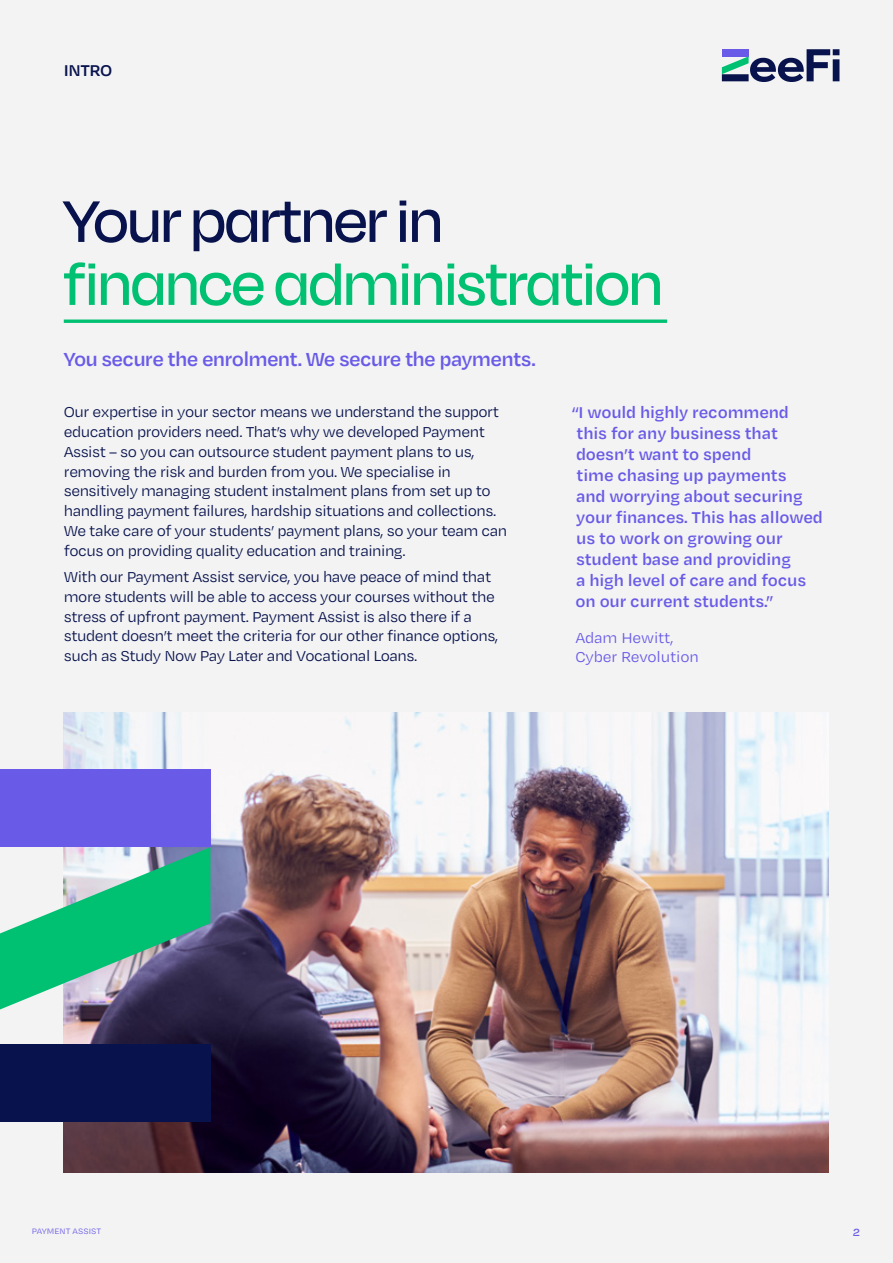
<style>
.page{position:relative;width:893px;height:1263px;background:#f3f3f3}
.page>*{position:absolute;margin:0;border:0;box-sizing:border-box;transform-origin:0 0}
.t1{font:500 67.5px "Degular Display";color:#00c072}
.t2{font:500 67.5px "Degular Display";color:#08134d}
.t3{font:600 21.75px "Degular Text";letter-spacing:-.035em;color:#695be7}
.t4{font:600 18px/21px "Degular Text";letter-spacing:-.01em;color:#695be7}
.t5{font:600 18px "Degular Text";letter-spacing:-.025em;color:#08134d}
.t6{font:16.5px/19.8px "Degular Text";letter-spacing:-.03em;color:#08134d}
.t7{font:16.5px/19.8px "Degular Text";letter-spacing:-.01em;color:#695be7}
.t8{font:600 12px "Degular Text";color:#695be7}
.t9{font:9px "Degular Text";letter-spacing:.005em;color:#695be7}
</style>
<div class="page">
<img style="left:63px;top:712px;width:766px;height:460px">
<div style="left:0;top:1044px;width:210px;height:78px;background:#08134d"></div>
<div style="left:0;top:769px;width:210px;height:78px;background:#695be7"></div>
<svg style="left:0;top:847px;width:210px;height:162px"></svg>
<svg style="left:64px;top:319px;width:603px;height:4px;background:#25c786"></svg>
<svg style="left:722px;top:49px;width:117px;height:33px"></svg>
<p class="t5" style="left:64px;top:58px;width:50px">INTRO</p>
<h1 class="t2" style="left:64px;top:183px;width:380px">Your partner in</h1>
<h1 class="t1" style="left:64px;top:246px;width:600px">finance administration</h1>
<h2 class="t3" style="left:64px;top:345px;width:473px">You secure the enrolment. We secure the payments.</h2>
<p class="t6" style="left:64px;top:401px;width:445px">Our expertise in your sector means we understand the support education providers need. That’s why we developed Payment Assist – so you can outsource student payment plans to us, removing the risk and burden from you. We specialise in sensitively managing student instalment plans from set up to handling payment failures, hardship situations and collections.<br>We take care of your students’ payment plans, so your team can focus on providing quality education and training.</p>
<p class="t6" style="left:64px;top:566px;width:436px">With our Payment Assist service, you have peace of mind that more students will be able to access your courses without the stress of upfront payment. Payment Assist is also there if a student doesn’t meet the criteria for our other finance options, such as Study Now Pay Later and Vocational Loans.</p>
<p class="t4" style="left:571px;top:401px;width:253px">“I would highly recommend this for any business that doesn’t want to spend<br>time chasing up payments<br>and worrying about securing your finances. This has allowed us to work on growing our student base and providing<br>a high level of care and focus on our current students.”</p>
<p class="t7" style="left:575px;top:627px;width:125px">Adam Hewitt,<br>Cyber Revolution</p>
<p class="t9" style="left:32px;top:1225px;width:71px">PAYMENT ASSIST</p>
<p class="t8" style="left:853px;top:1224px;width:9px">2</p>
</div>
